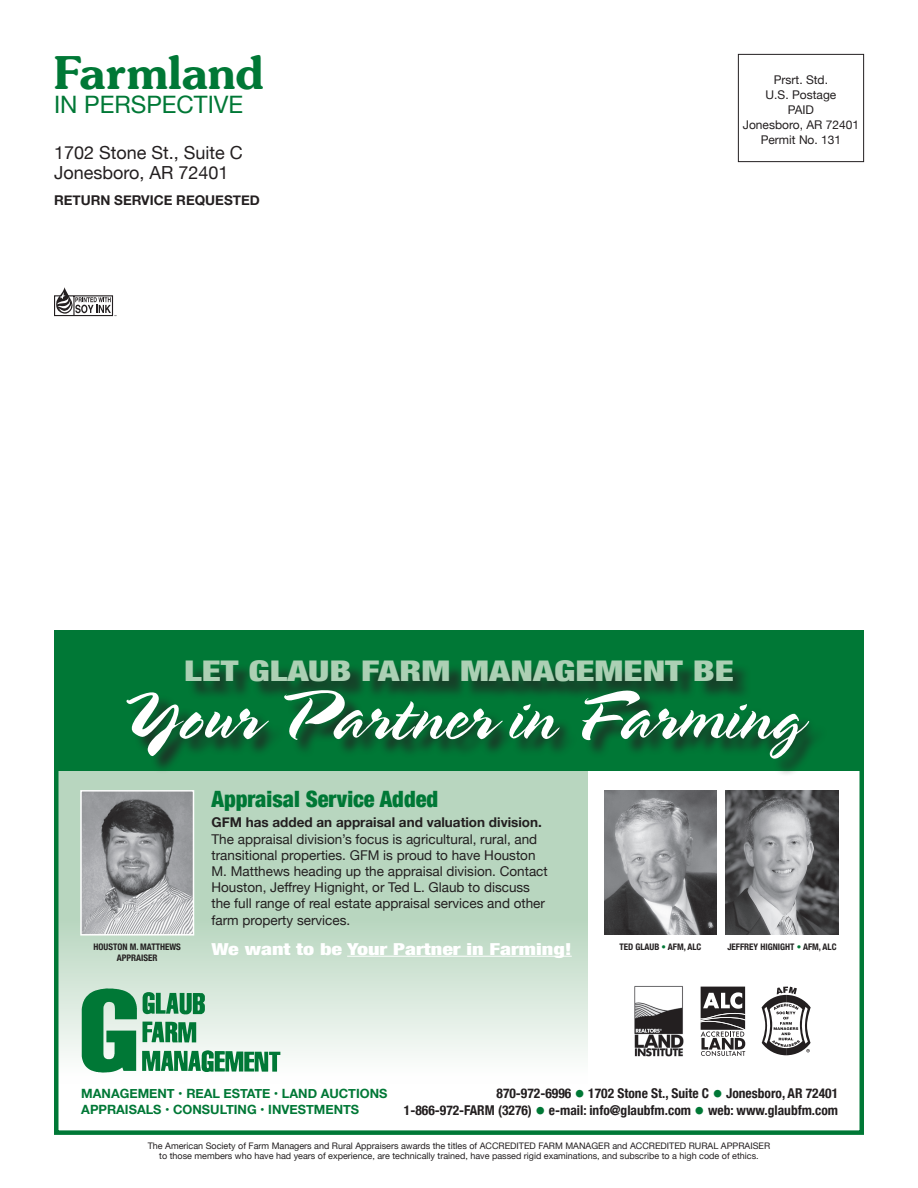
<style>
.page{position:relative;width:918px;height:1188px;background:#fff}
.page>*{position:absolute;margin:0;border:0;box-sizing:border-box;transform-origin:0 0}
.t1{font:72px "Spring";color:#fff}
.t2{font:600 45px "Souvenir";color:#007836}
.t3{font:900 condensed 28.5px "Helvetica Neue";color:#acd0b4;scale:1.34 1}
.t4{font:24px "Helvetica Neue";color:#007836}
.t5{font:900 condensed 22.5px "Helvetica Neue";color:#007836}
.t6{font:18px/20.2px "Helvetica Neue";color:#231f20}
.t7{font:900 condensed 16.5px "Helvetica Neue";color:#fff;scale:1.34 1}
.t8{font:13.5px/16.2px "Helvetica Neue";color:#231f20}
.t9{font:700 condensed 13.5px/16.5px "Helvetica Neue";color:#231f20;text-align:right}
.t10{font:700 13.5px "Helvetica Neue";color:#231f20}
.t11{font:700 12.75px/16.5px "Helvetica Neue";color:#007836}
.t12{font:12px/15px "Helvetica Neue";color:#231f20;text-align:center}
.t13{font:9px/10.5px "Helvetica Neue";color:#231f20;text-align:center}
.t14{font:700 condensed 9px/10.8px "Helvetica Neue";color:#231f20;text-align:center}
.s1{color:#007836}
.s2{font-size:21px;color:#007836}
</style>
<div class="page">
<div style="left:738px;top:54px;width:126px;height:108px;border:1px solid #231f20"></div>
<svg style="left:54px;top:287px;width:62px;height:30px"></svg>
<svg style="left:59px;top:770px;width:529px;height:286px;background:#c4ddca"></svg>
<div style="left:54px;top:630px;width:810px;height:140px;background:#007836"></div>
<div style="left:130px;top:663px;width:697px;height:114px;background:#231f20;opacity:.75"></div>
<img style="left:69px;top:980px;width:216px;height:93px">
<img style="left:726px;top:791px;width:112px;height:144px">
<img style="left:604px;top:791px;width:113px;height:144px">
<svg style="left:762px;top:987px;width:49px;height:68px"></svg>
<img style="left:634px;top:986px;width:50px;height:71px">
<svg style="left:701px;top:987px;width:44px;height:69px"></svg>
<hr style="left:347px;top:956px;width:225px;height:1px;background:#fff">
<img style="left:83px;top:793px;width:108px;height:140px">
<div style="left:80px;top:790px;width:114px;height:146px;border:2px solid #fff"></div>
<h2 class="t2" style="left:54px;top:44px;width:211px">Farmland</h2>
<h3 class="t4" style="left:54px;top:87px;width:191px">IN PERSPECTIVE</h3>
<h3 class="t6" style="left:54px;top:143px;width:190px">1702 Stone St., Suite C<br>Jonesboro, AR 72401</h3>
<p class="t10" style="left:54px;top:189px;width:207px">RETURN SERVICE REQUESTED</p>
<p class="t12" style="left:743px;top:73px;width:118px">Prsrt. Std.<br>U.S. Postage<br>PAID<br>Jonesboro, AR 72401<br>Permit No. 131</p>
<h3 class="t3" style="left:184px;top:648px;width:412px">LET GLAUB FARM MANAGEMENT BE</h3>
<h1 class="t1" style="left:117px;top:684px;width:685px">Your Partner in Farming</h1>
<p class="t14" style="left:94px;top:941px;width:89px">HOUSTON M. MATTHEWS<br>APPRAISER</p>
<h3 class="t5" style="left:212px;top:780px;width:228px">Appraisal Service Added</h3>
<p class="t10" style="left:212px;top:812px;width:332px">GFM has added an appraisal and valuation division.</p>
<p class="t8" style="left:212px;top:831px;width:338px">The appraisal division’s focus is agricultural, rural, and transitional properties. GFM is proud to have Houston M. Matthews heading up the appraisal division. Contact Houston, Jeffrey Hignight, or Ted L. Glaub to discuss the full range of real estate appraisal services and other farm property services.</p>
<p class="t7" style="left:212px;top:935px;width:270px">We want to be Your Partner in Farming!</p>
<p class="t14" style="left:619px;top:941px;width:83px">TED GLAUB <span class="s1">•</span> AFM, ALC</p>
<p class="t14" style="left:727px;top:941px;width:111px">JEFFREY HIGNIGHT <span class="s1">•</span> AFM, ALC</p>
<p class="t11" style="left:81px;top:1085px;width:308px">MANAGEMENT • REAL ESTATE • LAND AUCTIONS<br>APPRAISALS • CONSULTING • INVESTMENTS</p>
<p class="t9" style="left:404px;top:1084px;width:436px">870-972-6996 <span class="s2">•</span> 1702 Stone St., Suite C <span class="s2">•</span> Jonesboro, AR 72401<br>1-866-972-FARM (3276) <span class="s2">•</span> e-mail: info@glaubfm.com <span class="s2">•</span> web: www.glaubfm.com</p>
<p class="t13" style="left:148px;top:1141px;width:624px">The American Society of Farm Managers and Rural Appraisers awards the titles of ACCREDITED FARM MANAGER and ACCREDITED RURAL APPRAISER to those members who have had years of experience, are technically trained, have passed rigid examinations, and subscribe to a high code of ethics.</p>
</div>
